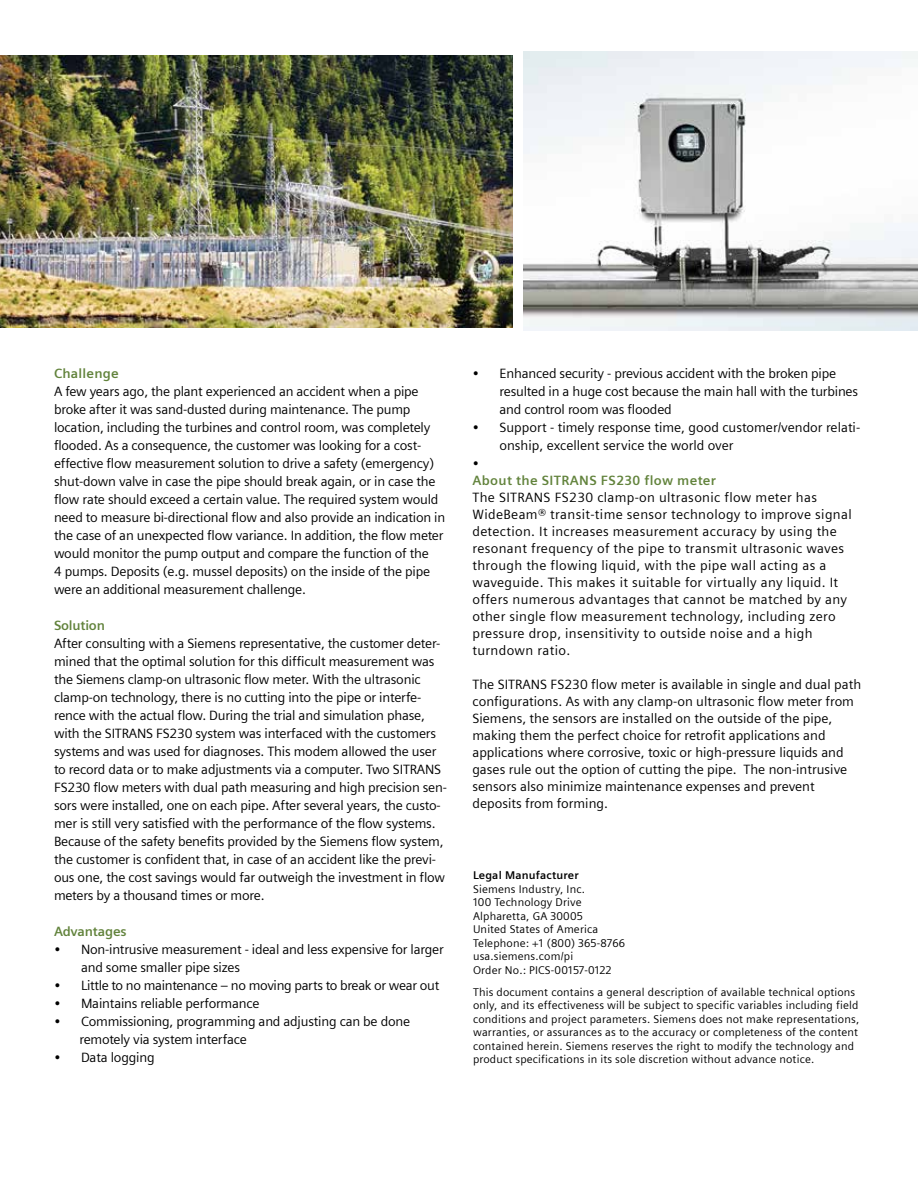
<style>
.page{position:relative;width:918px;height:1188px;background:#fff}
.page>*{position:absolute;margin:0;border:0;box-sizing:border-box;transform-origin:0 0}
.t1{font:13.5px/18px "Siemens Sans";letter-spacing:-.015em;color:#000}
.t2{font:13.5px/17px "Siemens Sans";letter-spacing:.025em;color:#000}
.t3{font:700 13.5px "Siemens Sans";letter-spacing:.015em;color:#62833c}
.t4{font:700 13.5px "Siemens Sans";letter-spacing:-.015em;color:#62833c}
.t5{font:11.25px/13.5px "Siemens Sans";letter-spacing:.015em;color:#000}
.t6{font:700 11.25px "Siemens Sans";letter-spacing:.015em;color:#000}
</style>
<div class="page">
<img style="left:0;top:55px;width:513px;height:272px">
<img style="left:524px;top:52px;width:394px;height:279px">
<p class="t3" style="left:54px;top:363px;width:66px">Challenge</p>
<p class="t1" style="left:54px;top:381px;width:393px">A few years ago, the plant experienced an accident when a pipe broke after it was sand-dusted during maintenance. The pump location, including the turbines and control room, was completely flooded. As a consequence, the customer was looking for a cost&shy;effective flow measurement solution to drive a safety (emergency) shut-down valve in case the pipe should break again, or in case the flow rate should exceed a certain value. The required system would need to measure bi-directional flow and also provide an indication in the case of an unexpected flow variance. In addition, the flow meter would monitor the pump output and compare the function of the<br>4 pumps. Deposits (e.g. mussel deposits) on the inside of the pipe were an additional measurement challenge.</p>
<p class="t4" style="left:54px;top:615px;width:53px">Solution</p>
<p class="t1" style="left:54px;top:633px;width:395px">After consulting with a Siemens representative, the customer deter&shy;mined that the optimal solution for this difficult measurement was the Siemens clamp-on ultrasonic flow meter. With the ultrasonic clamp-on technology, there is no cutting into the pipe or interfe&shy;rence with the actual flow. During the trial and simulation phase, with the SITRANS FS230 system was interfaced with the customers systems and was used for diagnoses. This modem allowed the user to record data or to make adjustments via a computer. Two SITRANS FS230 flow meters with dual path measuring and high precision sen&shy;sors were installed, one on each pipe. After several years, the custo&shy;mer is still very satisfied with the performance of the flow systems.<br>Because of the safety benefits provided by the Siemens flow system, the customer is confident that, in case of an accident like the previ&shy;ous one, the cost savings would far outweigh the investment in flow meters by a thousand times or more.</p>
<p class="t4" style="left:54px;top:921px;width:74px">Advantages</p>
<p class="t1" style="left:81px;top:939px;width:364px;text-indent:-27px">• Non-intrusive measurement - ideal and less expensive for larger and some smaller pipe sizes</p>
<p class="t1" style="left:54px;top:975px;width:387px">• Little to no maintenance – no moving parts to break or wear out</p>
<p class="t1" style="left:54px;top:993px;width:207px">• Maintains reliable performance</p>
<p class="t1" style="left:79px;top:1011px;width:332px;text-indent:-25px">• Commissioning, programming and adjusting can be done remotely via system interface</p>
<p class="t1" style="left:54px;top:1047px;width:102px">• Data logging</p>
<p class="t1" style="left:500px;top:363px;width:360px;text-indent:-27px">• Enhanced security - previous accident with the broken pipe resulted in a huge cost because the main hall with the turbines and control room was flooded</p>
<p class="t1" style="left:472px;top:417px;width:389px">• Support - timely response time, good customer/vendor relati-</p>
<p class="t1" style="left:500px;top:435px;width:236px">onship, excellent service the world over</p>
<p class="t1" style="left:472px;top:453px;width:8px">•</p>
<p class="t3" style="left:472px;top:470px;width:245px">About the SITRANS FS230 flow meter</p>
<p class="t2" style="left:472px;top:488px;width:381px">The SITRANS FS230 clamp-on ultrasonic flow meter has WideBeam® transit-time sensor technology to improve signal detection. It increases measurement accuracy by using the resonant frequency of the pipe to transmit ultrasonic waves through the flowing liquid, with the pipe wall acting as a waveguide. This makes it suitable for virtually any liquid. It offers numerous advantages that cannot be matched by any other single flow measurement technology, including zero pressure drop, insensitivity to outside noise and a high turndown ratio.</p>
<p class="t1" style="left:472px;top:675px;width:390px;line-height:17px">The SITRANS FS230 flow meter is available in single and dual path configurations. As with any clamp-on ultrasonic flow meter from Siemens, the sensors are installed on the outside of the pipe, making them the perfect choice for retrofit applications and applications where corrosive, toxic or high-pressure liquids and gases rule out the option of cutting the pipe. The non-intrusive sensors also minimize maintenance expenses and prevent deposits from forming.</p>
<p class="t6" style="left:473px;top:867px;width:107px">Legal Manufacturer</p>
<p class="t5" style="left:473px;top:881px;width:153px">Siemens Industry, Inc.<br>100 Technology Drive<br>Alpharetta, GA 30005<br>United States of America<br>Telephone: +1 (800) 365-8766 usa.siemens.com/pi<br>Order No.: PICS-00157-0122</p>
<p class="t5" style="left:473px;top:984px;width:388px">This document contains a general description of available technical options only, and its effectiveness will be subject to specific variables including field conditions and project parameters. Siemens does not make representations, warranties, or assurances as to the accuracy or completeness of the content contained herein. Siemens reserves the right to modify the technology and product specifications in its sole discretion without advance notice.</p>
</div>
